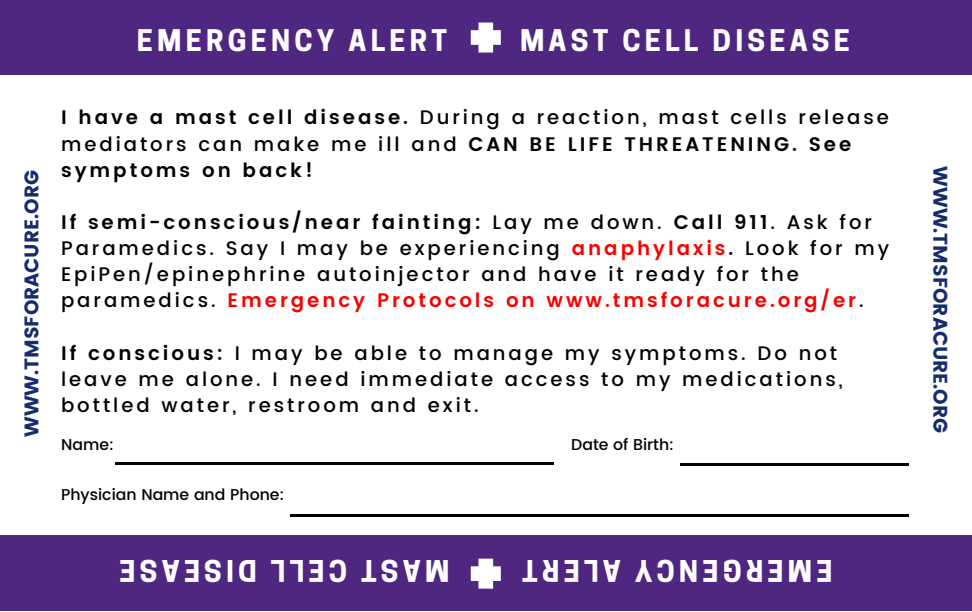
<style>
.page{position:relative;width:972px;height:612px;background:#fff}
.page>*{position:absolute;margin:0;border:0;box-sizing:border-box;transform-origin:0 0}
.t1{font:700 28px "Cooper Hewitt";letter-spacing:.15em;color:#fff}
.t2{font:500 19.6px/26px "Poppins";letter-spacing:.15em;color:#000}
.t3{font:600 19.6px/26px "Poppins";letter-spacing:.15em;color:#000}
.t4{font:19.6px "Poppins";color:#142d6d}
.t5{font:500 15.6px "Poppins";color:#000}
.s1{font-weight:500}
.s2{font-weight:600}
.s3{font-weight:600;color:#f80000}
</style>
<div class="page">
<hr style="left:116px;top:462px;width:438px;height:3px;background:#000">
<hr style="left:291px;top:514px;width:618px;height:3px;background:#000">
<hr style="left:680px;top:463px;width:228px;height:3px;background:#000">
<div style="left:0;top:0;width:972px;height:75px;background:#4f2780"></div>
<svg style="left:471px;top:23px;width:30px;height:30px"></svg>
<div style="left:0;top:536px;width:972px;height:75px;background:#4f2780"></div>
<svg style="left:471px;top:559px;width:30px;height:30px"></svg>
<p class="t4" style="left:20px;top:437px;width:268px;rotate:-90deg">WWW.TMSFORACURE.ORG</p>
<h1 class="t1" style="left:137px;top:30px;width:312px">EMERGENCY ALERT</h1>
<h1 class="t1" style="left:520px;top:30px;width:331px">MAST CELL DISEASE</h1>
<p class="t3" style="left:61px;top:105px;width:829px">I have a mast cell disease. <span class="s1">During a reaction, mast cells release mediators can make me ill and</span> CAN BE LIFE THREATENING. See symptoms on back!</p>
<p class="t2" style="left:61px;top:209px;width:829px"><span class="s2">If semi-conscious/near fainting:</span> Lay me down. <span class="s2">Call 911</span>. Ask for Paramedics. Say I may be experiencing <span class="s3">anaphylaxis</span><span class="s2">.</span> Look for my EpiPen/epinephrine autoinjector and have it ready for the paramedics. <span class="s3">Emergency Protocols on www.tmsforacure.org/er</span>.</p>
<p class="t2" style="left:61px;top:340px;width:783px"><span class="s2">If conscious:</span> I may be able to manage my symptoms. Do not leave me alone. I need immediate access to my medications, bottled water, restroom and exit.</p>
<p class="t5" style="left:571px;top:435px;width:104px">Date of Birth:</p>
<p class="t5" style="left:61px;top:486px;width:225px">Physician Name and Phone:</p>
<p class="t5" style="left:61px;top:435px;width:54px">Name:</p>
<h1 class="t1" style="left:257px;top:581px;width:139px;rotate:-180deg">D SI EASE</h1>
<h1 class="t1" style="left:347px;top:581px;width:78px;rotate:-180deg">CELL</h1>
<h1 class="t1" style="left:449px;top:581px;width:90px;rotate:-180deg">MAST</h1>
<h1 class="t1" style="left:621px;top:581px;width:100px;rotate:-180deg">ALERT</h1>
<h1 class="t1" style="left:832px;top:581px;width:199px;rotate:-180deg">EMERGENCY</h1>
<p class="t4" style="left:951px;top:166px;width:268px;rotate:90deg">WWW.TMSFORACURE.ORG</p>
</div>
